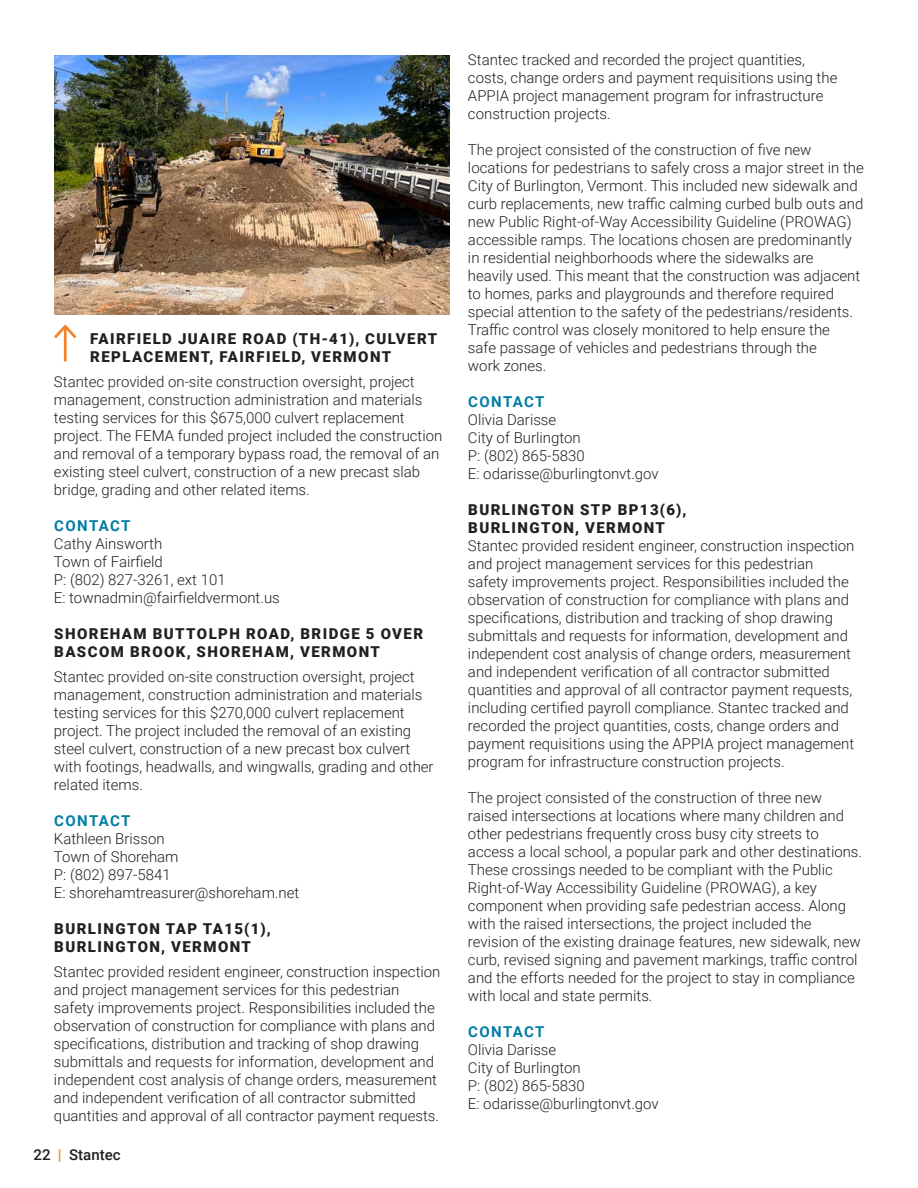
<style>
.page{position:relative;width:918px;height:1188px;background:#fff}
.page>*{position:absolute;margin:0;border:0;box-sizing:border-box;transform-origin:0 0}
.Bold_spaced_out_sect{font:300 15px/18px "Roboto";color:#231f20}
.Bold_spaced_out_sect-2{font:900 15px/18px "Roboto";letter-spacing:.095em;color:#231f20}
.Bold_spaced_out_sect-3{font:700 15px "Roboto";letter-spacing:.085em;color:#007da5}
.t1{font:500 15px "Roboto";color:#231f20}
.s1{font-weight:900;color:#f68b1f}
</style>
<div class="page">
<img style="left:55px;top:56px;width:394px;height:258px">
<svg style="left:54px;top:324px;width:23px;height:37px"></svg>
<p class="Bold_spaced_out_sect-2" style="left:90px;top:329px;width:349px">FAIRFIELD JUAIRE ROAD (TH-41), CULVERT<br>REPLACEMENT, FAIRFIELD, VERMONT</p>
<p class="Bold_spaced_out_sect" style="left:54px;top:372px;width:390px">Stantec provided on-site construction oversight, project management, construction administration and materials testing services for this $675,000 culvert replacement project. The FEMA funded project included the construction and removal of a temporary bypass road, the removal of an existing steel culvert, construction of a new precast slab bridge, grading and other related items.</p>
<p class="Bold_spaced_out_sect-3" style="left:54px;top:515px;width:78px">CONTACT</p>
<p class="Bold_spaced_out_sect" style="left:54px;top:534px;width:110px">Cathy Ainsworth</p>
<p class="Bold_spaced_out_sect" style="left:54px;top:552px;width:110px">Town of Fairfield</p>
<p class="Bold_spaced_out_sect" style="left:54px;top:570px;width:173px">P: (802) 827-3261, ext 101</p>
<p class="Bold_spaced_out_sect" style="left:54px;top:588px;width:227px">E: townadmin@fairfieldvermont.us</p>
<p class="Bold_spaced_out_sect-2" style="left:54px;top:624px;width:370px">SHOREHAM BUTTOLPH ROAD, BRIDGE 5 OVER<br>BASCOM BROOK, SHOREHAM, VERMONT</p>
<p class="Bold_spaced_out_sect" style="left:54px;top:667px;width:381px">Stantec provided on-site construction oversight, project management, construction administration and materials testing services for this $270,000 culvert replacement project. The project included the removal of an existing steel culvert, construction of a new precast box culvert with footings, headwalls, and wingwalls, grading and other related items.</p>
<p class="Bold_spaced_out_sect-3" style="left:54px;top:810px;width:78px">CONTACT</p>
<p class="Bold_spaced_out_sect" style="left:54px;top:829px;width:112px">Kathleen Brisson</p>
<p class="Bold_spaced_out_sect" style="left:54px;top:847px;width:126px">Town of Shoreham</p>
<p class="Bold_spaced_out_sect" style="left:54px;top:865px;width:118px">P: (802) 897-5841</p>
<p class="Bold_spaced_out_sect" style="left:54px;top:883px;width:247px">E: shorehamtreasurer@shoreham.net</p>
<p class="Bold_spaced_out_sect-2" style="left:54px;top:919px;width:218px">BURLINGTON TAP TA15(1),</p>
<p class="Bold_spaced_out_sect-2" style="left:54px;top:937px;width:198px">BURLINGTON, VERMONT</p>
<p class="Bold_spaced_out_sect" style="left:54px;top:962px;width:388px">Stantec provided resident engineer, construction inspection and project management services for this pedestrian safety improvements project. Responsibilities included the observation of construction for compliance with plans and specifications, distribution and tracking of shop drawing submittals and requests for information, development and independent cost analysis of change orders, measurement and independent verification of all contractor submitted quantities and approval of all contractor payment requests.</p>
<p class="t1" style="left:33px;top:1145px;width:89px">22 <span class="s1">|</span> Stantec</p>
<p class="Bold_spaced_out_sect" style="left:468px;top:50px;width:371px">Stantec tracked and recorded the project quantities, costs, change orders and payment requisitions using the APPIA project management program for infrastructure construction projects.</p>
<p class="Bold_spaced_out_sect" style="left:468px;top:140px;width:397px">The project consisted of the construction of five new locations for pedestrians to safely cross a major street in the City of Burlington, Vermont. This included new sidewalk and curb replacements, new traffic calming curbed bulb outs and new Public Right-of-Way Accessibility Guideline (PROWAG) accessible ramps. The locations chosen are predominantly in residential neighborhoods where the sidewalks are<br>heavily used. This meant that the construction was adjacent to homes, parks and playgrounds and therefore required special attention to the safety of the pedestrians/residents.<br>Traffic control was closely monitored to help ensure the<br>safe passage of vehicles and pedestrians through the<br>work zones.</p>
<p class="Bold_spaced_out_sect-3" style="left:468px;top:391px;width:78px">CONTACT</p>
<p class="Bold_spaced_out_sect" style="left:468px;top:410px;width:90px">Olivia Darisse</p>
<p class="Bold_spaced_out_sect" style="left:468px;top:428px;width:114px">City of Burlington</p>
<p class="Bold_spaced_out_sect" style="left:468px;top:446px;width:118px">P: (802) 865-5830</p>
<p class="Bold_spaced_out_sect" style="left:468px;top:464px;width:192px">E: odarisse@burlingtonvt.gov</p>
<p class="Bold_spaced_out_sect-2" style="left:468px;top:500px;width:220px">BURLINGTON STP BP13(6),</p>
<p class="Bold_spaced_out_sect-2" style="left:468px;top:518px;width:198px">BURLINGTON, VERMONT</p>
<p class="Bold_spaced_out_sect" style="left:468px;top:536px;width:388px">Stantec provided resident engineer, construction inspection and project management services for this pedestrian safety improvements project. Responsibilities included the observation of construction for compliance with plans and specifications, distribution and tracking of shop drawing submittals and requests for information, development and independent cost analysis of change orders, measurement and independent verification of all contractor submitted quantities and approval of all contractor payment requests, including certified payroll compliance. Stantec tracked and recorded the project quantities, costs, change orders and payment requisitions using the APPIA project management program for infrastructure construction projects.</p>
<p class="Bold_spaced_out_sect" style="left:468px;top:788px;width:396px">The project consisted of the construction of three new raised intersections at locations where many children and other pedestrians frequently cross busy city streets to access a local school, a popular park and other destinations.<br>These crossings needed to be compliant with the Public Right-of-Way Accessibility Guideline (PROWAG), a key component when providing safe pedestrian access. Along with the raised intersections, the project included the revision of the existing drainage features, new sidewalk, new curb, revised signing and pavement markings, traffic control and the efforts needed for the project to stay in compliance with local and state permits.</p>
<p class="Bold_spaced_out_sect-3" style="left:468px;top:1021px;width:78px">CONTACT</p>
<p class="Bold_spaced_out_sect" style="left:468px;top:1040px;width:90px">Olivia Darisse</p>
<p class="Bold_spaced_out_sect" style="left:468px;top:1058px;width:114px">City of Burlington</p>
<p class="Bold_spaced_out_sect" style="left:468px;top:1076px;width:118px">P: (802) 865-5830</p>
<p class="Bold_spaced_out_sect" style="left:468px;top:1094px;width:192px">E: odarisse@burlingtonvt.gov</p>
</div>
